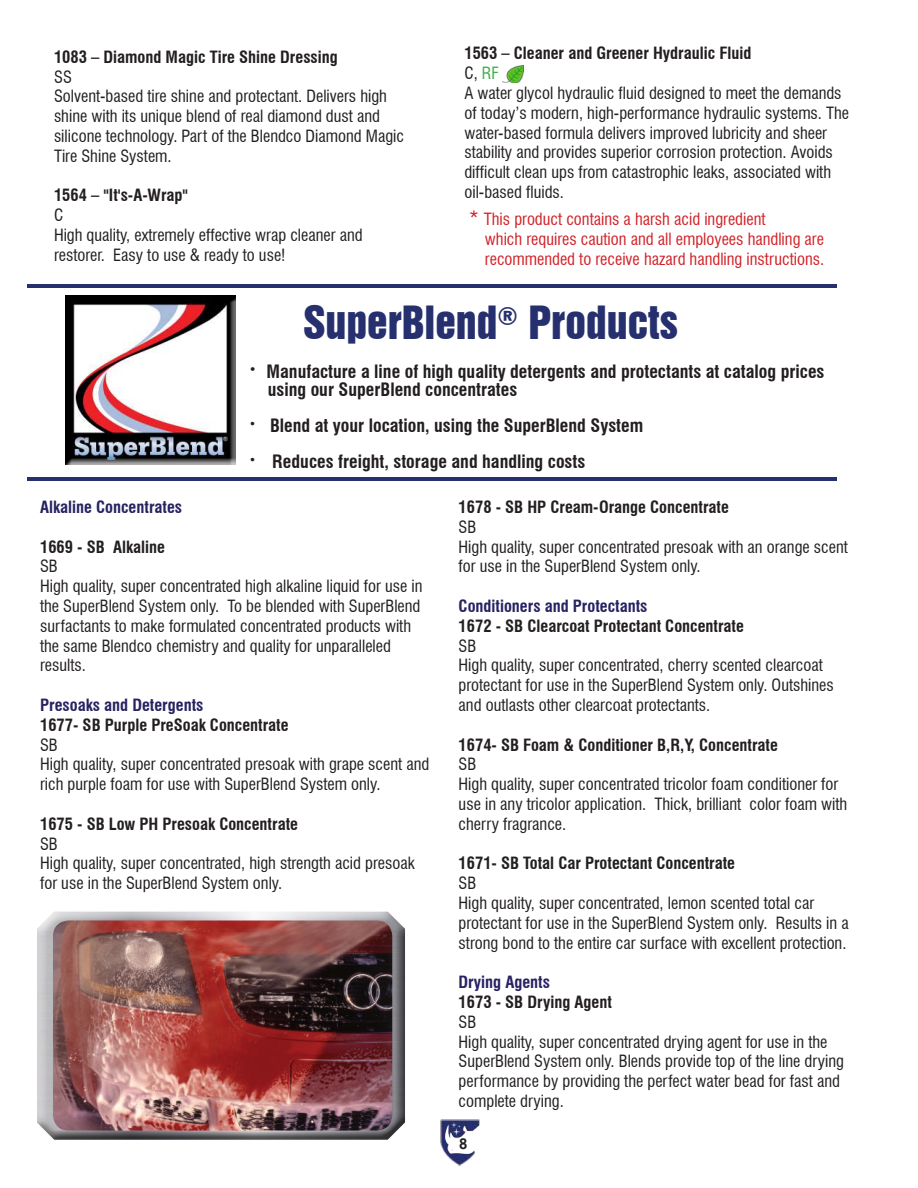
<style>
.page{position:relative;width:918px;height:1188px;background:#fff}
.page>*{position:absolute;margin:0;border:0;box-sizing:border-box;transform-origin:0 0}
.t1{font:42px "Swiss 921 BT Regular A";color:#27306e}
.t2{font:700 condensed 18px/18px "Swiss 721 BT";color:#231f20}
.t3{font:condensed 16.5px/19.8px "Swiss 721 BT";color:#231f20}
.t4{font:700 condensed 16.5px "Swiss 721 BT";color:#231f20}
.t5{font:condensed 16.5px/19.8px "Swiss 721 BT";color:#d1232a}
.t6{font:700 condensed 16.5px "Swiss 721 BT";color:#272262}
.t7{font:700 15px "Arial";color:#231f20}
.s1{font-weight:700}
.s2{color:#40ae49}
.s3{font-size:19.5px}
.s4{font-size:24px}
.s5{font-size:22.5px}
</style>
<div class="page">
<div style="left:58px;top:288px;width:184px;height:181px;background:#fff;opacity:.75"></div>
<img style="left:440px;top:1119px;width:40px;height:48px">
<hr style="left:27px;top:477px;width:810px;height:4px;background:#27306e">
<hr style="left:27px;top:284px;width:810px;height:4px;background:#27306e">
<img style="left:502px;top:65px;width:22px;height:18px">
<div style="left:35px;top:907px;width:370px;height:215px;background:#fff;opacity:.75"></div>
<div style="left:35px;top:922px;width:370px;height:221px;background:#231f20;opacity:.75"></div>
<img style="left:53px;top:921px;width:339px;height:210px">
<p class="t4" style="left:54px;top:47px;width:285px">1083 – Diamond Magic Tire Shine Dressing</p>
<p class="t3" style="left:54px;top:67px;width:352px">SS<br>Solvent-based tire shine and protectant. Delivers high shine with its unique blend of real diamond dust and silicone technology. Part of the Blendco Diamond Magic Tire Shine System.</p>
<p class="t4" style="left:54px;top:186px;width:136px">1564 – "It's-A-Wrap"</p>
<p class="t3" style="left:54px;top:205px;width:310px">C<br>High quality, extremely effective wrap cleaner and restorer. Easy to use &amp; ready to use!</p>
<p class="t3" style="left:464px;top:44px;width:386px"><span class="s1">1563 – Cleaner and Greener Hydraulic Fluid<br></span>C, <span class="s2">RF<br></span>A water glycol hydraulic fluid designed to meet the demands of today’s modern, high-performance hydraulic systems. The water-based formula delivers improved lubricity and sheer stability and provides superior corrosion protection. Avoids difficult clean ups from catastrophic leaks, associated with oil-based fluids.</p>
<p class="t5" style="left:485px;top:209px;width:341px;text-indent:-16px"><span class="s3">*</span> This product contains a harsh acid ingredient<br>which requires caution and all employees handling are recommended to receive hazard handling instructions.</p>
<h1 class="t1" style="left:304px;top:295px;width:376px">SuperBlend<sup>®</sup> Products</h1>
<p class="t2" style="left:268px;top:362px;width:558px;text-indent:-18px"><span class="s4">∙</span> Manufacture a line of high quality detergents and protectants at catalog prices using our SuperBlend concentrates</p>
<p class="t2" style="left:250px;top:407px;width:395px;line-height:36px"><span class="s5">∙</span> Blend at your location, using the SuperBlend System <span class="s5">∙</span> Reduces freight, storage and handling costs</p>
<p class="t6" style="left:40px;top:497px;width:144px">Alkaline Concentrates</p>
<p class="t4" style="left:40px;top:537px;width:126px">1669 - SB Alkaline</p>
<p class="t3" style="left:40px;top:556px;width:384px">SB<br>High quality, super concentrated high alkaline liquid for use in the SuperBlend System only. To be blended with SuperBlend surfactants to make formulated concentrated products with the same Blendco chemistry and quality for unparalleled results.</p>
<p class="t6" style="left:40px;top:695px;width:165px">Presoaks and Detergents</p>
<p class="t4" style="left:40px;top:715px;width:250px">1677- SB Purple PreSoak Concentrate</p>
<p class="t3" style="left:40px;top:735px;width:391px">SB<br>High quality, super concentrated presoak with grape scent and rich purple foam for use with SuperBlend System only.</p>
<p class="t4" style="left:40px;top:814px;width:259px">1675 - SB Low PH Presoak Concentrate</p>
<p class="t3" style="left:40px;top:834px;width:376px">SB<br>High quality, super concentrated, high strength acid presoak for use in the SuperBlend System only.</p>
<p class="t4" style="left:459px;top:497px;width:272px">1678 - SB HP Cream-Orange Concentrate</p>
<p class="t3" style="left:459px;top:517px;width:391px">SB<br>High quality, super concentrated presoak with an orange scent for use in the SuperBlend System only.</p>
<p class="t6" style="left:459px;top:596px;width:190px">Conditioners and Protectants</p>
<p class="t4" style="left:459px;top:616px;width:287px">1672 - SB Clearcoat Protectant Concentrate</p>
<p class="t3" style="left:459px;top:636px;width:377px">SB<br>High quality, super concentrated, cherry scented clearcoat protectant for use in the SuperBlend System only. Outshines and outlasts other clearcoat protectants.</p>
<p class="t4" style="left:459px;top:735px;width:321px">1674- SB Foam &amp; Conditioner B,R,Y, Concentrate</p>
<p class="t3" style="left:459px;top:754px;width:390px">SB<br>High quality, super concentrated tricolor foam conditioner for use in any tricolor application. Thick, brilliant color foam with cherry fragrance.</p>
<p class="t4" style="left:459px;top:853px;width:278px">1671- SB Total Car Protectant Concentrate</p>
<p class="t3" style="left:459px;top:873px;width:392px">SB<br>High quality, super concentrated, lemon scented total car protectant for use in the SuperBlend System only. Results in a strong bond to the entire car surface with excellent protection.</p>
<p class="t6" style="left:459px;top:972px;width:93px">Drying Agents</p>
<p class="t4" style="left:459px;top:992px;width:155px">1673 - SB Drying Agent</p>
<p class="t3" style="left:459px;top:1012px;width:387px">SB<br>High quality, super concentrated drying agent for use in the SuperBlend System only. Blends provide top of the line drying performance by providing the perfect water bead for fast and complete drying.</p>
<p class="t7" style="left:459px;top:1134px;width:10px">8</p>
</div>
